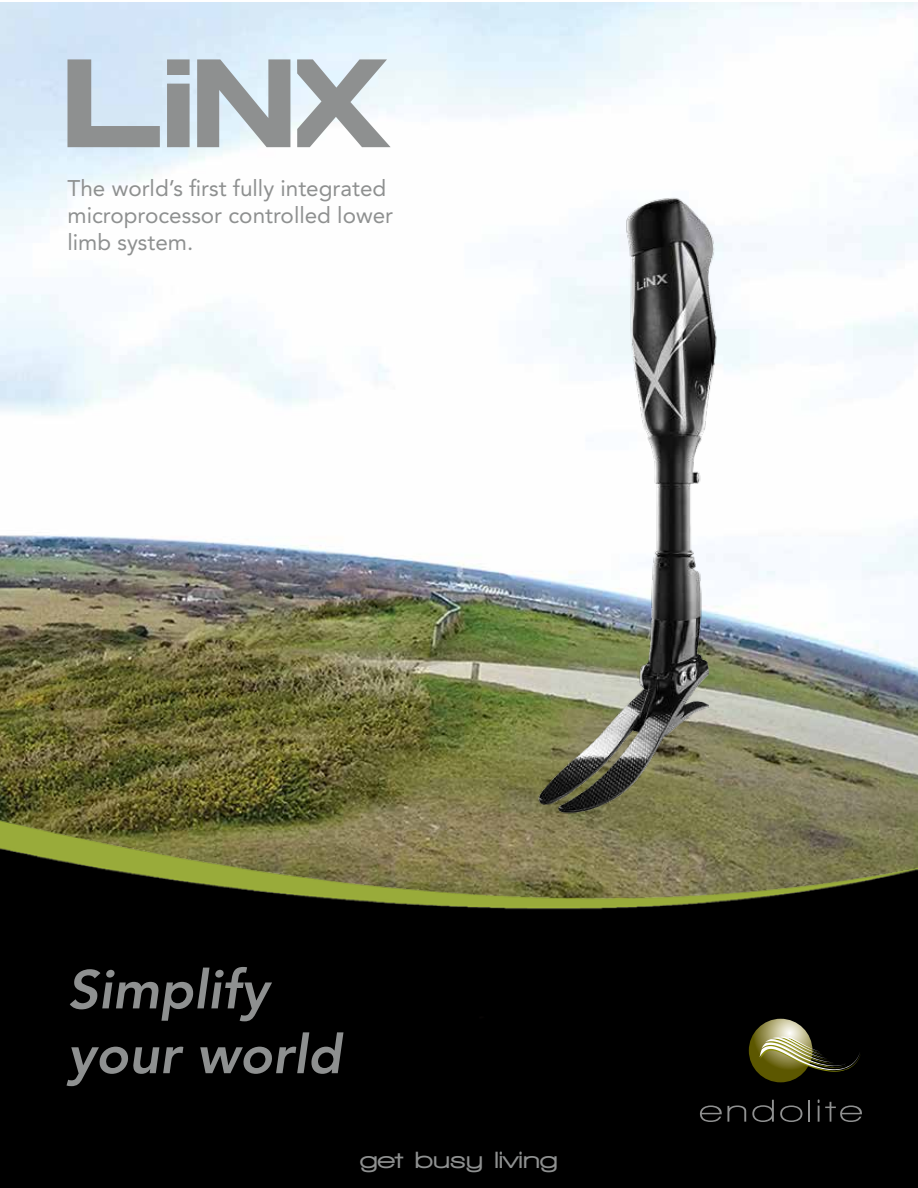
<style>
.page{position:relative;width:918px;height:1188px;background:#fff}
.page>*{position:absolute;margin:0;border:0;box-sizing:border-box;transform-origin:0 0}
.t1{font:italic 800 54px/64.8px "Avenir LT Std";color:#8e9090}
.t2{font:900 24px "Walkway Expand";color:#8e9090}
.t3{font:22.5px/27px "Avenir LT Std";color:#8e9090}
</style>
<div class="page">
<img style="left:0;top:3px;width:918px;height:636px">
<img style="left:0;top:639px;width:918px;height:549px">
<svg style="left:749px;top:1019px;width:63px;height:63px"></svg>
<svg style="left:700px;top:1105px;width:46px;height:17px"></svg>
<svg style="left:752px;top:1100px;width:22px;height:22px"></svg>
<svg style="left:780px;top:1105px;width:22px;height:17px"></svg>
<hr style="left:808px;top:1100px;width:2px;height:22px;background:#8f9090">
<svg style="left:818px;top:1099px;width:44px;height:23px"></svg>
<svg style="left:759px;top:1037px;width:102px;height:35px"></svg>
<svg style="left:68px;top:59px;width:92px;height:88px"></svg>
<svg style="left:167px;top:59px;width:23px;height:88px"></svg>
<svg style="left:197px;top:59px;width:93px;height:88px"></svg>
<svg style="left:297px;top:59px;width:94px;height:88px"></svg>
<img style="left:532px;top:179px;width:202px;height:643px">
<p class="t3" style="left:68px;top:174px;width:327px">The world’s first fully integrated microprocessor controlled lower limb system.</p>
<h1 class="t1" style="left:68px;top:958px;width:275px">Simplify your world</h1>
<p class="t2" style="left:360px;top:1147px;width:199px">get busy living</p>
</div>
